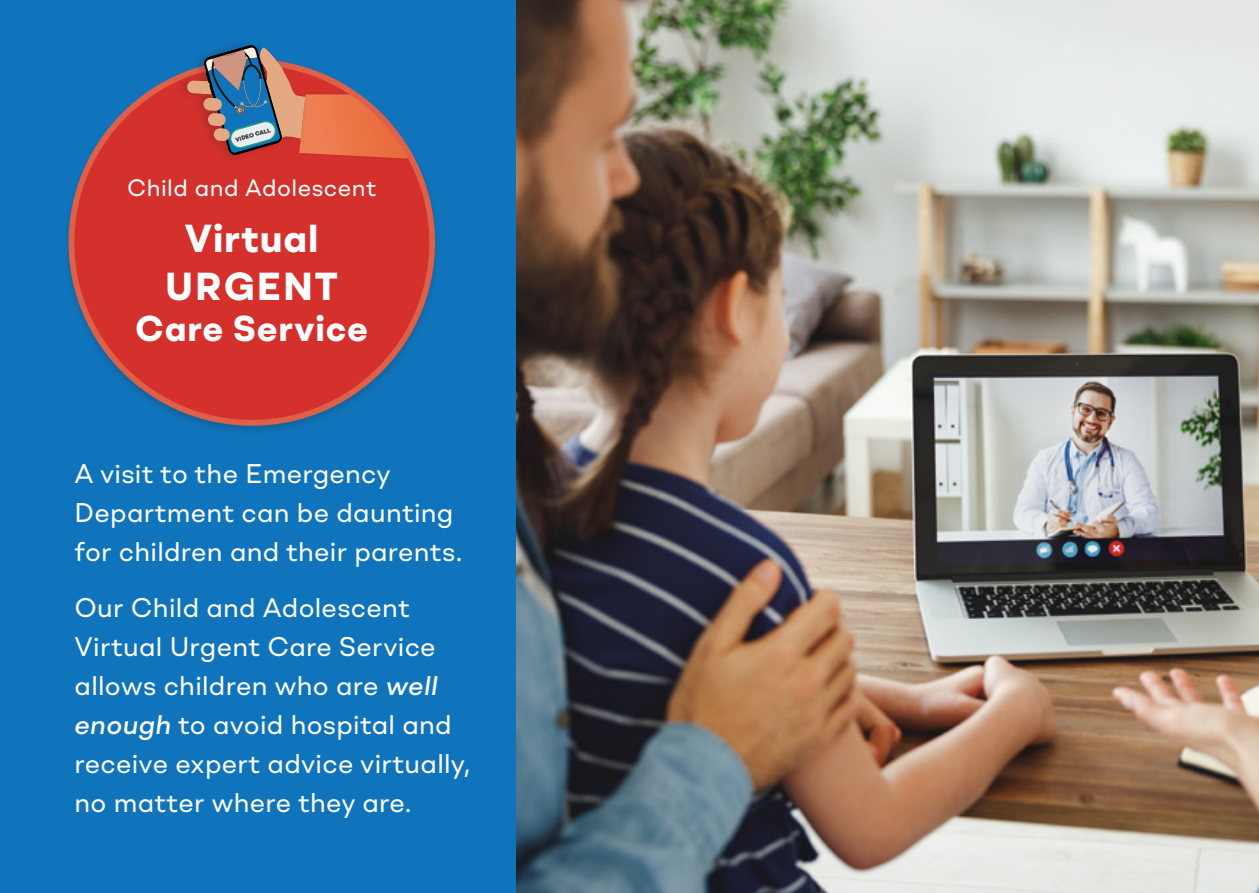
<style>
.page{position:relative;width:1259px;height:893px;background:#fff}
.page>*{position:absolute;margin:0;border:0;box-sizing:border-box;transform-origin:0 0}
.t1{font:700 39px/48px "Shape";letter-spacing:.04em;color:#fff;text-align:center}
.t2{font:700 36px "Shape";letter-spacing:.02em;color:#fff}
.Subhead_1{font:27px/39px "Shape";letter-spacing:.01em;color:#fff}
.Subhead_1-2{font:23.7px "Shape";letter-spacing:.02em;color:#fff}
.t3{font:900 6px "Shape";color:#312f30}
.s1{font-weight:500;font-style:italic}
</style>
<div class="page">
<div style="left:0;top:0;width:518px;height:893px;background:#1074bc"></div>
<img style="left:517px;top:0;width:742px;height:893px">
<div style="left:63px;top:58px;width:378px;height:378px;background:#231f20;opacity:.2"></div>
<div style="left:71px;top:62px;width:361px;height:361px;background:#d5312c;border-radius:50%"></div>
<div style="left:297px;top:92px;width:135px;height:71px;background:#231f20;opacity:.2"></div>
<div style="left:175px;top:37px;width:134px;height:125px;background:#231f20;opacity:.25"></div>
<svg style="left:187px;top:45px;width:224px;height:114px"></svg>
<p class="t3" style="left:234px;top:136px;width:38px;rotate:-16deg">VIDEO CALL</p>
<p class="Subhead_1-2" style="left:127px;top:172px;width:251px">Child and Adolescent</p>
<p class="t1" style="left:165px;top:213px;width:174px">Virtual<br>URGENT</p>
<p class="t2" style="left:135px;top:304px;width:234px">Care Service</p>
<p class="Subhead_1" style="left:75px;top:453px;width:389px">A visit to the Emergency<br>Department can be daunting for children and their parents.</p>
<p class="Subhead_1" style="left:75px;top:587px;width:397px">Our Child and Adolescent<br>Virtual Urgent Care Service allows children who are <span class="s1">well enough</span> to avoid hospital and receive expert advice virtually, no matter where they are.</p>
</div>
